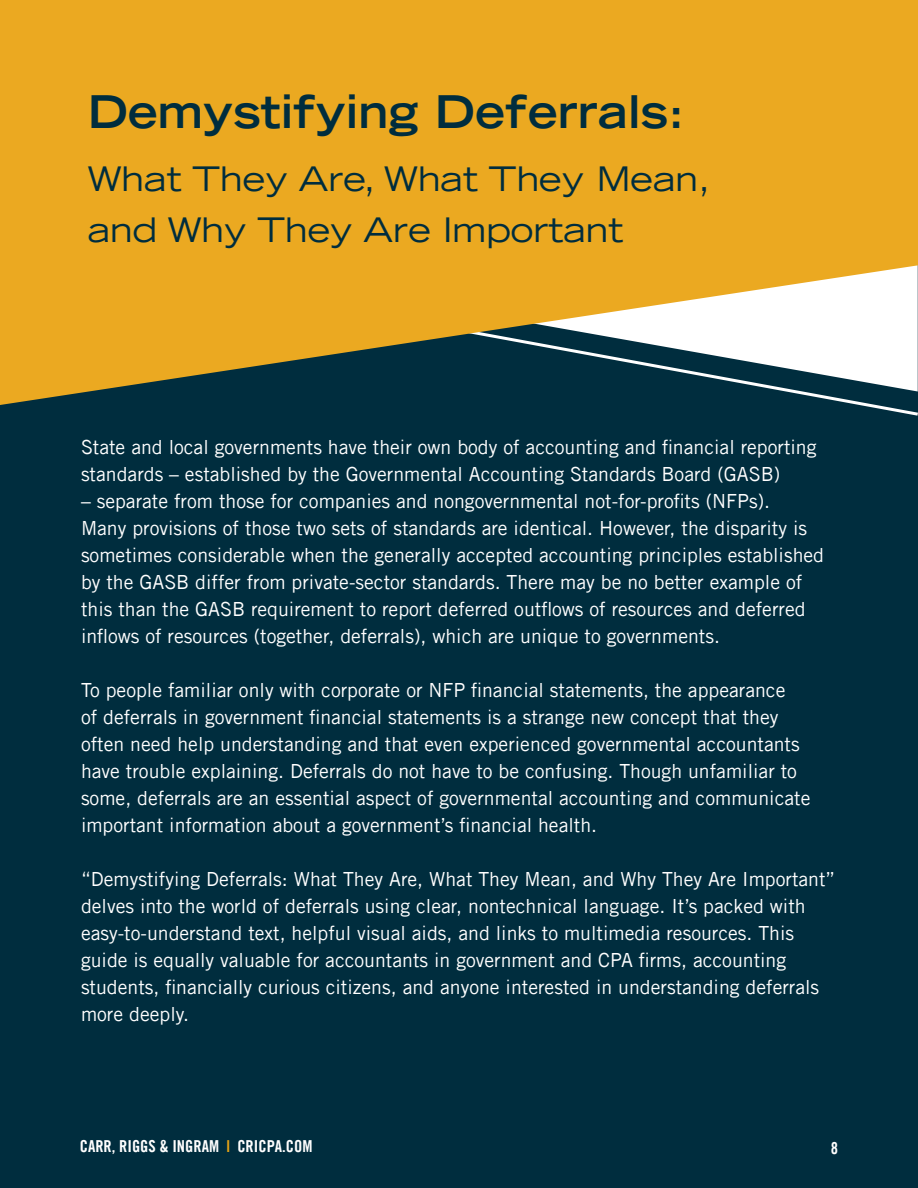
<style>
.page{position:relative;width:918px;height:1188px;background:#002d3e}
.page>*{position:absolute;margin:0;border:0;box-sizing:border-box;transform-origin:0 0}
.t1{font:700 expanded 45.15px "Trade Gothic LT Std";color:#002d3e}
.t2{font:expanded 33.9px/50.7px "Trade Gothic LT Std";color:#002d3e}
.t3{font:19.5px/27px "Trade Gothic LT Std";color:#fff}
.t4{font:16.5px "Trade Gothic LT Std Bd Cn 20";color:#fff}
.s1{color:#e8a415}
</style>
<div class="page">
<svg style="left:860px;top:405px;width:58px;height:11px"></svg>
<svg style="left:0;top:0;width:918px;height:405px;background:#d3a133"></svg>
<h1 class="t1" style="left:88px;top:82px;width:598px">Demystifying Deferrals:</h1>
<h2 class="t2" style="left:88px;top:153px;width:624px">What They Are, What They Mean, and Why They Are Important</h2>
<p class="t3" style="left:81px;top:433px;width:737px">State and local governments have their own body of accounting and financial reporting standards – established by the Governmental Accounting Standards Board (GASB)</p>
<p class="t3" style="left:81px;top:487px;width:745px">– separate from those for companies and nongovernmental not-for-profits (NFPs).<br>Many provisions of those two sets of standards are identical. However, the disparity is sometimes considerable when the generally accepted accounting principles established by the GASB differ from private-sector standards. There may be no better example of this than the GASB requirement to report deferred outflows of resources and deferred inflows of resources (together, deferrals), which are unique to governments.</p>
<p class="t3" style="left:81px;top:676px;width:731px">To people familiar only with corporate or NFP financial statements, the appearance<br>of deferrals in government financial statements is a strange new concept that they often need help understanding and that even experienced governmental accountants have trouble explaining. Deferrals do not have to be confusing. Though unfamiliar to some, deferrals are an essential aspect of governmental accounting and communicate important information about a government’s financial health.</p>
<p class="t3" style="left:81px;top:865px;width:756px">“Demystifying Deferrals: What They Are, What They Mean, and Why They Are Important” delves into the world of deferrals using clear, nontechnical language. It’s packed with easy-to-understand text, helpful visual aids, and links to multimedia resources. This guide is equally valuable for accountants in government and CPA firms, accounting students, financially curious citizens, and anyone interested in understanding deferrals more deeply.</p>
<p class="t4" style="left:80px;top:1136px;width:234px">CARR, RIGGS &amp; INGRAM <span class="s1">l</span> CRICPA.COM</p>
<p class="t4" style="left:831px;top:1138px;width:9px">8</p>
</div>
